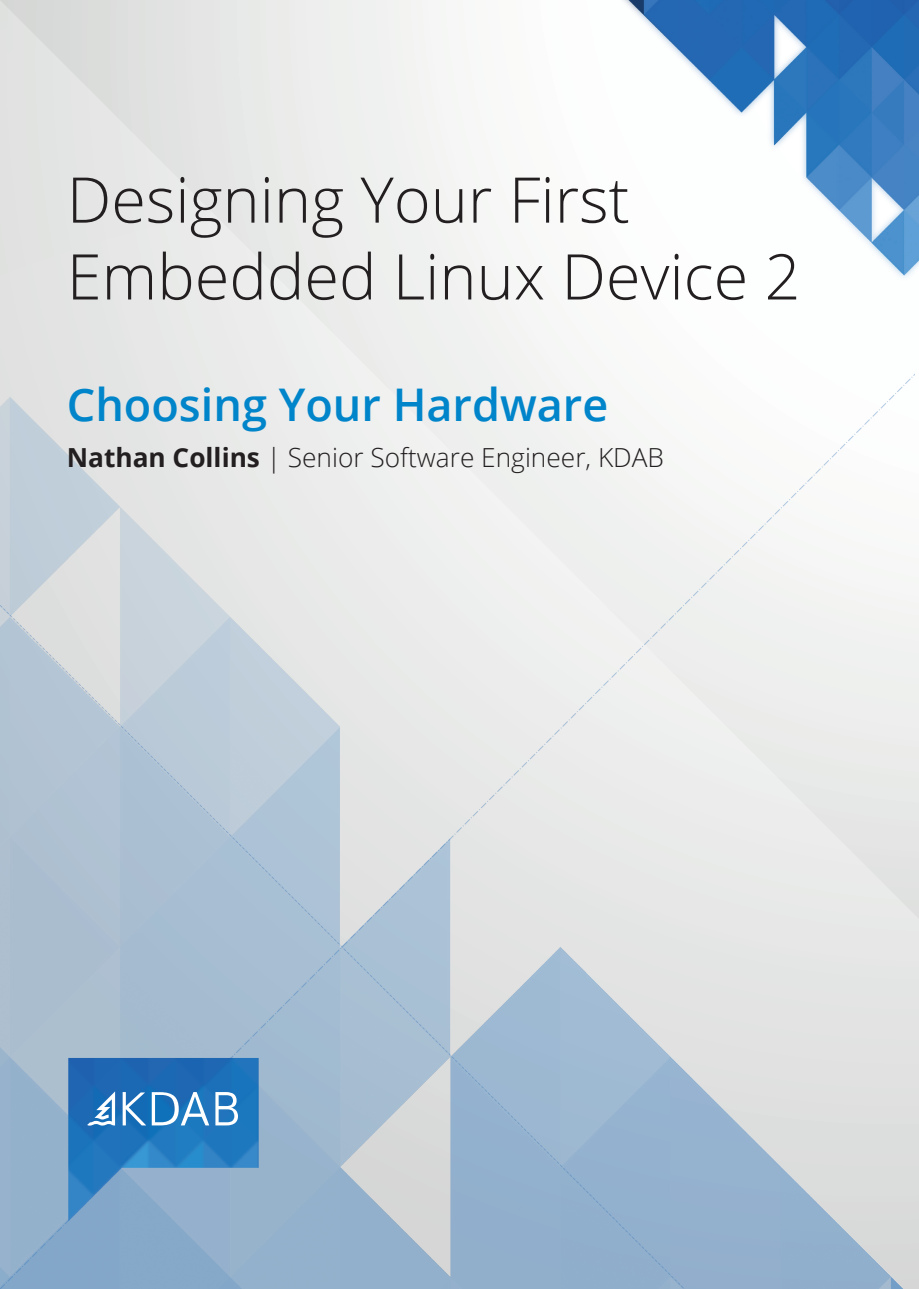
<style>
.page{position:relative;width:919px;height:1289px;background:#fff}
.page>*{position:absolute;margin:0;border:0;box-sizing:border-box;transform-origin:0 0}
.t1{font:300 63px/76.8px "Open Sans";color:#231f20}
.t2{font:600 45px "Open Sans";color:#0084ca}
.t3{font:300 26.25px "Open Sans";color:#231f20}
.s1{font-weight:700}
</style>
<div class="page">
<svg style="left:0;top:0;width:496px;height:266px"></svg>
<img style="left:623px;top:0;width:295px;height:266px">
<img style="left:0;top:266px;width:918px;height:1022px">
<img style="left:68px;top:1057px;width:191px;height:164px">
<svg style="left:87px;top:1091px;width:151px;height:34px"></svg>
<p class="t1" style="left:67px;top:160px;width:735px">Designing Your First<br>Embedded Linux Device 2</p>
<p class="t2" style="left:67px;top:374px;width:543px">Choosing Your Hardware</p>
<p class="t3" style="left:67px;top:439px;width:598px"><span class="s1">Nathan Collins</span> | Senior Software Engineer, KDAB</p>
</div>
